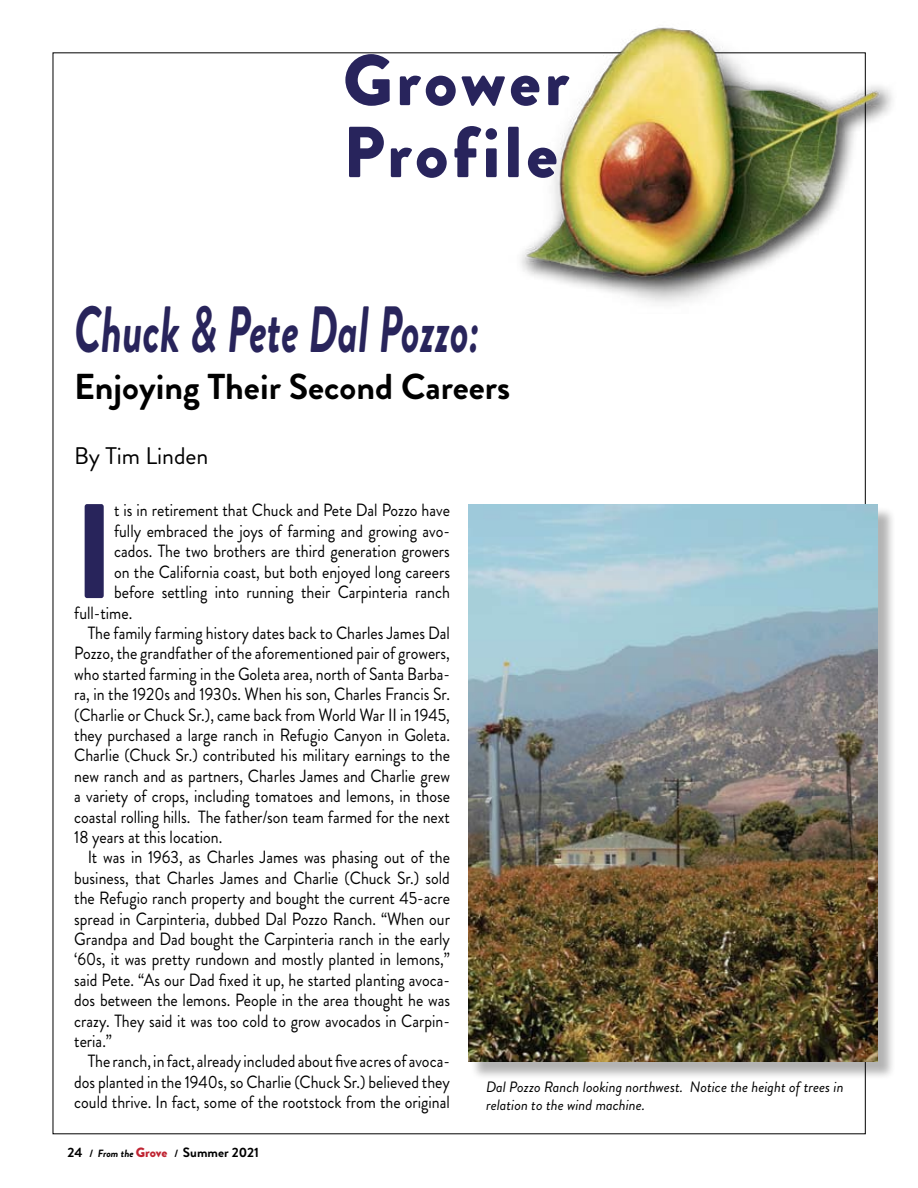
<style>
.page{position:relative;width:918px;height:1188px;background:#fff}
.page>*{position:absolute;margin:0;border:0;box-sizing:border-box;transform-origin:0 0}
.t1{font:900 134.25px "Brandon Grotesque";color:#28245b;scale:.9 1}
.t2{font:900 72px/72px "Brandon Grotesque";letter-spacing:.04em;color:#28245c}
.t3{font:italic 700 65.25px "Brandon Grotesque";color:#28245b;scale:.67 1}
.t4{font:700 36px "Brandon Grotesque";color:#000}
.t5{font:24px "Brandon Grotesque";color:#000}
.t6{font:17.7px "Brandon Grotesque";color:#000;scale:.9 1}
.t7{font:italic 15px/18px "Brandon Grotesque";color:#000}
.t8{font:700 13.5px "Brandon Grotesque";color:#000}
.s1{font-size:10.5px}
.s2{font-style:italic;font-size:10.5px}
.s3{font-weight:900;color:#bf2432}
</style>
<div class="page">
<img style="left:508px;top:27px;width:385px;height:286px">
<div style="left:470px;top:506px;width:432px;height:581px;background:#000;opacity:.3"></div>
<img style="left:468px;top:504px;width:410px;height:558px">
<h2 class="t2" style="left:343px;top:45px;width:228px">Grower<br>Profile</h2>
<h3 class="t3" style="left:74px;top:284px;width:607px">Chuck &amp; Pete Dal Pozzo:</h3>
<h3 class="t4" style="left:74px;top:361px;width:438px">Enjoying Their Second Careers</h3>
<h3 class="t5" style="left:74px;top:439px;width:136px">By Tim Linden</h3>
<h1 class="t1" style="left:74px;top:457px;width:23px">I</h1>
<p class="t6" style="left:114px;top:498px;width:375px">t is in retirement that Chuck and Pete Dal Pozzo have</p>
<p class="t6" style="left:114px;top:519px;width:375px">fully embraced the joys of farming and growing avo-</p>
<p class="t6" style="left:114px;top:539px;width:375px">cados. The two brothers are third generation growers</p>
<p class="t6" style="left:114px;top:559px;width:375px">on the California coast, but both enjoyed long careers</p>
<p class="t6" style="left:114px;top:580px;width:375px">before settling into running their Carpinteria ranch</p>
<p class="t6" style="left:74px;top:600px;width:66px">full-time.</p>
<p class="t6" style="left:88px;top:621px;width:404px">The family farming history dates back to Charles James Dal</p>
<p class="t6" style="left:74px;top:641px;width:419px">Pozzo, the grandfather of the aforementioned pair of growers,</p>
<p class="t6" style="left:74px;top:661px;width:419px">who started farming in the Goleta area, north of Santa Barba-</p>
<p class="t6" style="left:74px;top:682px;width:419px">ra, in the 1920s and 1930s. When his son, Charles Francis Sr.</p>
<p class="t6" style="left:74px;top:702px;width:419px">(Charlie or Chuck Sr.), came back from World War II in 1945,</p>
<p class="t6" style="left:74px;top:723px;width:419px">they purchased a large ranch in Refugio Canyon in Goleta.</p>
<p class="t6" style="left:74px;top:743px;width:419px">Charlie (Chuck Sr.) contributed his military earnings to the</p>
<p class="t6" style="left:74px;top:764px;width:419px">new ranch and as partners, Charles James and Charlie grew</p>
<p class="t6" style="left:74px;top:784px;width:419px">a variety of crops, including tomatoes and lemons, in those</p>
<p class="t6" style="left:74px;top:804px;width:419px">coastal rolling hills. The father/son team farmed for the next</p>
<p class="t6" style="left:74px;top:825px;width:166px">18 years at this location.</p>
<p class="t6" style="left:88px;top:845px;width:404px">It was in 1963, as Charles James was phasing out of the</p>
<p class="t6" style="left:74px;top:866px;width:419px">business, that Charles James and Charlie (Chuck Sr.) sold</p>
<p class="t6" style="left:74px;top:886px;width:419px">the Refugio ranch property and bought the current 45-acre</p>
<p class="t6" style="left:74px;top:906px;width:419px">spread in Carpinteria, dubbed Dal Pozzo Ranch. “When our</p>
<p class="t6" style="left:74px;top:927px;width:419px">Grandpa and Dad bought the Carpinteria ranch in the early</p>
<p class="t6" style="left:74px;top:947px;width:419px">‘60s, it was pretty rundown and mostly planted in lemons,”</p>
<p class="t6" style="left:74px;top:968px;width:419px">said Pete. “As our Dad fixed it up, he started planting avoca-</p>
<p class="t6" style="left:74px;top:988px;width:419px">dos between the lemons. People in the area thought he was</p>
<p class="t6" style="left:74px;top:1008px;width:419px">crazy. They said it was too cold to grow avocados in Carpin-</p>
<p class="t6" style="left:74px;top:1029px;width:43px">teria.”</p>
<p class="t6" style="left:88px;top:1049px;width:404px">The ranch, in fact, already included about five acres of avoca-</p>
<p class="t6" style="left:74px;top:1070px;width:419px">dos planted in the 1940s, so Charlie (Chuck Sr.) believed they</p>
<p class="t6" style="left:74px;top:1090px;width:419px">could thrive. In fact, some of the rootstock from the original</p>
<p class="t7" style="left:486px;top:1079px;width:359px">Dal Pozzo Ranch looking northwest. Notice the height of trees in relation to the wind machine.</p>
<p class="t8" style="left:68px;top:1143px;width:193px">24 <span class="s1">/</span> <span class="s2">From the</span> <span class="s3">Grove</span> <span class="s1">/</span> Summer 2021</p>
</div>
